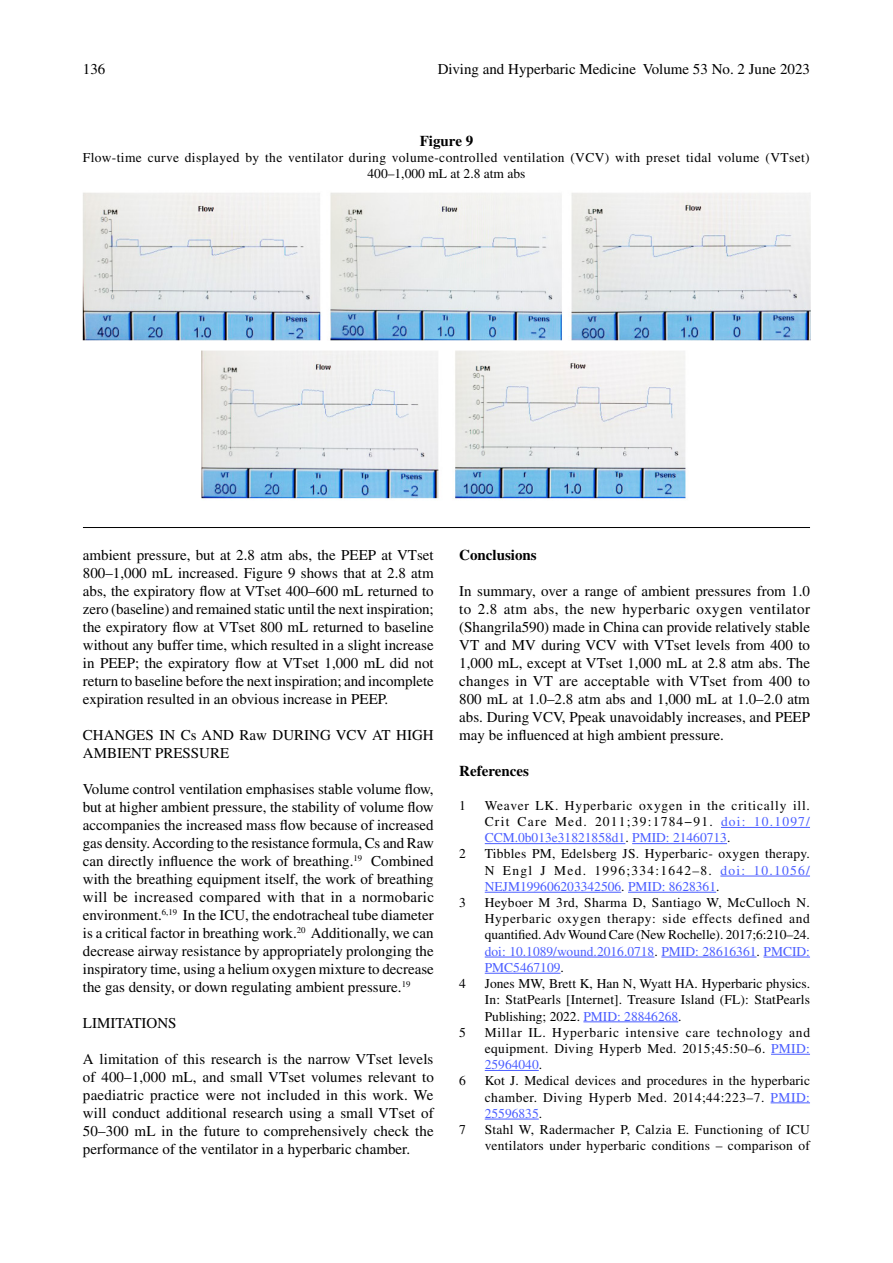
<style>
.page{position:relative;width:893px;height:1263px;background:#fff}
.page>*{position:absolute;margin:0;border:0;box-sizing:border-box;transform-origin:0 0}
.t1{font:15px/18px "Times LT Std";color:#000;text-align:justify}
.t2{font:700 15px "Times LT Std";color:#000}
.t3{font:13.5px/16.2px "Times LT Std";letter-spacing:.015em;color:#000;text-align:justify}
.s1{color:#4b5eff}
</style>
<div class="page">
<hr style="left:721px;top:827px;width:89px;height:1px;background:#4b5eff">
<hr style="left:485px;top:843px;width:140px;height:1px;background:#4b5eff">
<hr style="left:632px;top:843px;width:95px;height:1px;background:#4b5eff">
<hr style="left:720px;top:876px;width:90px;height:1px;background:#4b5eff">
<hr style="left:485px;top:892px;width:136px;height:1px;background:#4b5eff">
<hr style="left:628px;top:892px;width:88px;height:1px;background:#4b5eff">
<hr style="left:485px;top:957px;width:169px;height:1px;background:#4b5eff">
<hr style="left:661px;top:957px;width:95px;height:1px;background:#4b5eff">
<hr style="left:763px;top:957px;width:47px;height:1px;background:#4b5eff">
<hr style="left:485px;top:973px;width:75px;height:1px;background:#4b5eff">
<hr style="left:583px;top:1021px;width:95px;height:1px;background:#4b5eff">
<hr style="left:771px;top:1054px;width:39px;height:1px;background:#4b5eff">
<hr style="left:485px;top:1070px;width:54px;height:1px;background:#4b5eff">
<hr style="left:771px;top:1102px;width:39px;height:1px;background:#4b5eff">
<hr style="left:485px;top:1119px;width:54px;height:1px;background:#4b5eff">
<img style="left:83px;top:192px;width:727px;height:307px">
<hr style="left:83px;top:527px;width:727px;height:1px;background:#000">
<p class="t1" style="left:83px;top:60px;width:24px">136</p>
<p class="t1" style="left:438px;top:60px;width:374px">Diving and Hyperbaric Medicine Volume 53 No. 2 June 2023</p>
<p class="t2" style="left:420px;top:132px;width:55px">Figure 9</p>
<p class="t3" style="left:83px;top:149px;width:728px;text-align:center">Flow-time curve displayed by the ventilator during volume-controlled ventilation (VCV) with preset tidal volume (VTset)<br>400–1,000 mL at 2.8 atm abs</p>
<p class="t1" style="left:83px;top:545px;width:352px">ambient pressure, but at 2.8 atm abs, the PEEP at VTset 800–1,000 mL increased. Figure 9 shows that at 2.8 atm abs, the expiratory flow at VTset 400–600 mL returned to zero (baseline) and remained static until the next inspiration; the expiratory flow at VTset 800 mL returned to baseline without any buffer time, which resulted in a slight increase in PEEP; the expiratory flow at VTset 1,000 mL did not return to baseline before the next inspiration; and incomplete expiration resulted in an obvious increase in PEEP.</p>
<p class="t1" style="left:83px;top:725px;width:352px">CHANGES IN Cs AND Raw DURING VCV AT HIGH<br>AMBIENT PRESSURE</p>
<p class="t1" style="left:83px;top:779px;width:353px">Volume control ventilation emphasises stable volume flow, but at higher ambient pressure, the stability of volume flow accompanies the increased mass flow because of increased gas density. According to the resistance formula, Cs and Raw can directly influence the work of breathing.<sup>19</sup> Combined with the breathing equipment itself, the work of breathing will be increased compared with that in a normobaric environment.<sup>6,19</sup> In the ICU, the endotracheal tube diameter is a critical factor in breathing work.<sup>20</sup> Additionally, we can decrease airway resistance by appropriately prolonging the inspiratory time, using a helium oxygen mixture to decrease the gas density, or down regulating ambient pressure.<sup>19</sup></p>
<p class="t1" style="left:83px;top:1013px;width:95px">LIMITATIONS</p>
<p class="t1" style="left:83px;top:1049px;width:353px">A limitation of this research is the narrow VTset levels of 400–1,000 mL, and small VTset volumes relevant to paediatric practice were not included in this work. We will conduct additional research using a small VTset of 50–300 mL in the future to comprehensively check the performance of the ventilator in a hyperbaric chamber.</p>
<p class="t2" style="left:459px;top:546px;width:79px">Conclusions</p>
<p class="t1" style="left:459px;top:581px;width:352px">In summary, over a range of ambient pressures from 1.0 to 2.8 atm abs, the new hyperbaric oxygen ventilator (Shangrila590) made in China can provide relatively stable VT and MV during VCV with VTset levels from 400 to 1,000 mL, except at VTset 1,000 mL at 2.8 atm abs. The changes in VT are acceptable with VTset from 400 to 800 mL at 1.0–2.8 atm abs and 1,000 mL at 1.0–2.0 atm abs. During VCV, Ppeak unavoidably increases, and PEEP may be influenced at high ambient pressure.</p>
<p class="t2" style="left:459px;top:762px;width:71px">References</p>
<p class="t3" style="left:459px;top:797px;width:8px">1</p>
<p class="t3" style="left:485px;top:797px;width:327px">Weaver LK. Hyperbaric oxygen in the critically ill.<br>Crit Care Med. 2011;39:1784−91. <span class="s1">doi: 10.1097/ CCM.0b013e31821858d1</span>. <span class="s1">PMID: 21460713</span>.</p>
<p class="t3" style="left:459px;top:846px;width:8px">2</p>
<p class="t3" style="left:485px;top:846px;width:327px">Tibbles PM, Edelsberg JS. Hyperbaric- oxygen therapy.<br>N Engl J Med. 1996;334:1642–8. <span class="s1">doi: 10.1056/ NEJM199606203342506</span>. <span class="s1">PMID: 8628361</span>.</p>
<p class="t3" style="left:459px;top:894px;width:8px">3</p>
<p class="t3" style="left:485px;top:894px;width:327px">Heyboer M 3rd, Sharma D, Santiago W, McCulloch N.<br>Hyperbaric oxygen therapy: side effects defined and quantified. Adv Wound Care (New Rochelle). 2017;6:210–24. <span class="s1">doi: 10.1089/wound.2016.0718</span>. <span class="s1">PMID: 28616361</span>. <span class="s1">PMCID:<br>PMC5467109</span>.</p>
<p class="t3" style="left:459px;top:975px;width:8px">4</p>
<p class="t3" style="left:485px;top:975px;width:327px">Jones MW, Brett K, Han N, Wyatt HA. Hyperbaric physics.<br>In: StatPearls [Internet]. Treasure Island (FL): StatPearls Publishing; 2022. <span class="s1">PMID: 28846268</span>.</p>
<p class="t3" style="left:459px;top:1024px;width:8px">5</p>
<p class="t3" style="left:485px;top:1024px;width:327px">Millar IL. Hyperbaric intensive care technology and equipment. Diving Hyperb Med. 2015;45:50–6. <span class="s1">PMID:<br>25964040</span>.</p>
<p class="t3" style="left:459px;top:1072px;width:8px">6</p>
<p class="t3" style="left:485px;top:1072px;width:327px">Kot J. Medical devices and procedures in the hyperbaric chamber. Diving Hyperb Med. 2014;44:223–7. <span class="s1">PMID:<br>25596835</span>.</p>
<p class="t3" style="left:459px;top:1121px;width:8px">7</p>
<p class="t3" style="left:485px;top:1121px;width:327px">Stahl W, Radermacher P, Calzia E. Functioning of ICU ventilators under hyperbaric conditions – comparison of</p>
</div>
